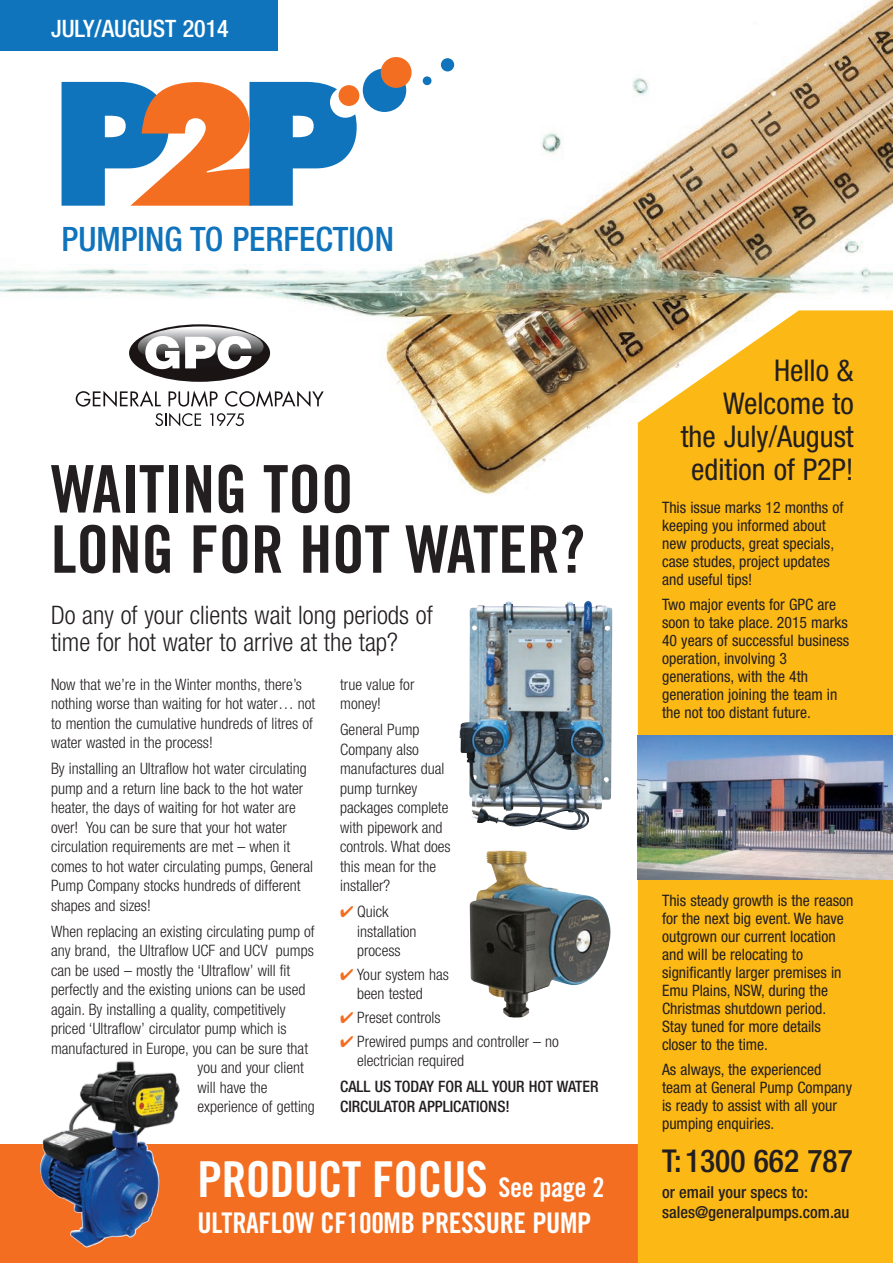
<style>
.page{position:relative;width:893px;height:1263px;background:#fff}
.page>*{position:absolute;margin:0;border:0;box-sizing:border-box;transform-origin:0 0}
.t1{font:65.7px/60.2px "Trade Gothic LT Bold Cond Twenty";letter-spacing:-.005em;color:#231f20}
.t2{font:49.5px "Trade Gothic LT Bold Cond Twenty";letter-spacing:-.015em;color:#fff}
.t3{font:500 condensed 33.75px "Helvetica Neue";color:#1074bc}
.t4{font:500 condensed 31.5px "Helvetica Neue";color:#231f20}
.t5{font:condensed 30px/33px "Helvetica Neue";color:#231f20;text-align:right}
.t6{font:28.5px "Trade Gothic LT Bold Cond Twenty";letter-spacing:-.015em;color:#fff}
.t7{font:300 condensed 25.5px/27px "Helvetica Neue";color:#231f20}
.t8{font:500 condensed 24px "Helvetica Neue";color:#fff}
.t9{font:500 condensed 16.5px/19.5px "Helvetica Neue";color:#231f20}
.t10{font:300 condensed 15.75px/19.5px "Helvetica Neue";color:#231f20}
.t11{font:condensed 15.75px/18px "Helvetica Neue";color:#231f20}
.t12{font:500 condensed 15.75px/19.5px "Helvetica Neue";color:#231f20}
.s1{color:#f36e21}
.s2{font-size:27px}
</style>
<div class="page">
<div style="left:0;top:1144px;width:646px;height:119px;background:#f36e21"></div>
<img style="left:0;top:0;width:893px;height:510px">
<svg style="left:62px;top:82px;width:295px;height:124px"></svg>
<div style="left:339px;top:85px;width:20px;height:21px;background:#f36e21;border-radius:50%"></div>
<div style="left:363px;top:68px;width:43px;height:44px;background:#1074bc;border-radius:50%"></div>
<div style="left:381px;top:57px;width:31px;height:31px;background:#f36e21;border-radius:50%"></div>
<div style="left:423px;top:76px;width:8px;height:9px;background:#1074bc;border-radius:50%"></div>
<div style="left:441px;top:58px;width:13px;height:13px;background:#1074bc;border-radius:50%"></div>
<svg style="left:128px;top:323px;width:143px;height:60px"></svg>
<svg style="left:76px;top:391px;width:85px;height:16px"></svg>
<svg style="left:169px;top:391px;width:49px;height:16px"></svg>
<svg style="left:225px;top:391px;width:99px;height:16px"></svg>
<svg style="left:155px;top:413px;width:46px;height:13px"></svg>
<svg style="left:210px;top:413px;width:34px;height:13px"></svg>
<div style="left:0;top:0;width:277px;height:51px;background:#1074bc"></div>
<div style="left:638px;top:310px;width:255px;height:953px;background:#fcb814"></div>
<img style="left:638px;top:735px;width:255px;height:144px">
<img style="left:40px;top:1061px;width:140px;height:186px">
<img style="left:459px;top:601px;width:128px;height:227px">
<img style="left:470px;top:851px;width:141px;height:167px">
<h3 class="t8" style="left:51px;top:14px;width:179px">JULY/AUGUST 2014</h3>
<h3 class="t3" style="left:62px;top:219px;width:334px">PUMPING TO PERFECTION</h3>
<h1 class="t1" style="left:51px;top:464px;width:536px">WAITING TOO<br>LONG FOR HOT WATER?</h1>
<h3 class="t7" style="left:51px;top:601px;width:383px">Do any of your clients wait long periods of time for hot water to arrive at the tap?</h3>
<p class="t10" style="left:51px;top:674px;width:266px">Now that we’re in the Winter months, there’s nothing worse than waiting for hot water… not to mention the cumulative hundreds of litres of water wasted in the process!</p>
<p class="t10" style="left:51px;top:759px;width:263px">By installing an Ultraflow hot water circulating pump and a return line back to the hot water heater, the days of waiting for hot water are over! You can be sure that your hot water circulation requirements are met – when it comes to hot water circulating pumps, General Pump Company stocks hundreds of different shapes and sizes!</p>
<p class="t10" style="left:51px;top:921px;width:265px">When replacing an existing circulating pump of</p>
<p class="t10" style="left:51px;top:940px;width:264px">any brand, the Ultraflow UCF and UCV pumps</p>
<p class="t10" style="left:51px;top:960px;width:241px">can be used – mostly the ‘Ultraflow’ will fit</p>
<p class="t10" style="left:51px;top:979px;width:256px">perfectly and the existing unions can be used</p>
<p class="t10" style="left:51px;top:999px;width:236px">again. By installing a quality, competitively</p>
<p class="t10" style="left:51px;top:1018px;width:237px">priced ‘Ultraflow’ circulator pump which is</p>
<p class="t10" style="left:51px;top:1038px;width:259px">manufactured in Europe, you can be sure that</p>
<p class="t10" style="left:198px;top:1057px;width:108px">you and your client</p>
<p class="t10" style="left:198px;top:1077px;width:72px">will have the</p>
<p class="t10" style="left:198px;top:1096px;width:119px">experience of getting</p>
<p class="t10" style="left:340px;top:674px;width:76px">true value for money!</p>
<p class="t10" style="left:340px;top:720px;width:112px">General Pump<br>Company also manufactures dual pump turnkey packages complete with pipework and controls. What does this mean for the installer?</p>
<p class="t10" style="left:357px;top:901px;width:61px;text-indent:-17px"><span class="s1">✔</span> Quick installation process</p>
<p class="t10" style="left:340px;top:964px;width:110px;text-align:center"><span class="s1">✔</span> Your system has been tested</p>
<p class="t10" style="left:340px;top:1007px;width:102px"><span class="s1">✔</span> Preset controls</p>
<p class="t10" style="left:357px;top:1031px;width:203px;text-indent:-17px"><span class="s1">✔</span> Prewired pumps and controller – no electrician required</p>
<p class="t12" style="left:340px;top:1076px;width:260px">CALL US TODAY FOR ALL YOUR HOT WATER<br>CIRCULATOR APPLICATIONS!</p>
<h2 class="t2" style="left:198px;top:1162px;width:408px">PRODUCT FOCUS <span class="s2">See page 2</span></h2>
<h3 class="t6" style="left:198px;top:1212px;width:395px">ULTRAFLOW CF100MB PRESSURE PUMP</h3>
<h3 class="t5" style="left:681px;top:354px;width:174px">Hello &amp;<br>Welcome to the July/August edition of P2P!</h3>
<p class="t11" style="left:662px;top:498px;width:183px">This issue marks 12 months of keeping you informed about new products, great specials, case studes, project updates and useful tips!</p>
<p class="t11" style="left:662px;top:596px;width:189px">Two major events for GPC are soon to take place. 2015 marks<br>40 years of successful business operation, involving 3 generations, with the 4th generation joining the team in the not too distant future.</p>
<p class="t11" style="left:662px;top:891px;width:193px">This steady growth is the reason for the next big event. We have outgrown our current location and will be relocating to significantly larger premises in<br>Emu Plains, NSW, during the<br>Christmas shutdown period.<br>Stay tuned for more details closer to the time.</p>
<p class="t11" style="left:662px;top:1060px;width:192px">As always, the experienced team at General Pump Company is ready to assist with all your pumping enquiries.</p>
<h3 class="t4" style="left:662px;top:1142px;width:192px">T:1300 662 787</h3>
<p class="t9" style="left:662px;top:1182px;width:189px">or email your specs to: sales@generalpumps.com.au</p>
</div>
